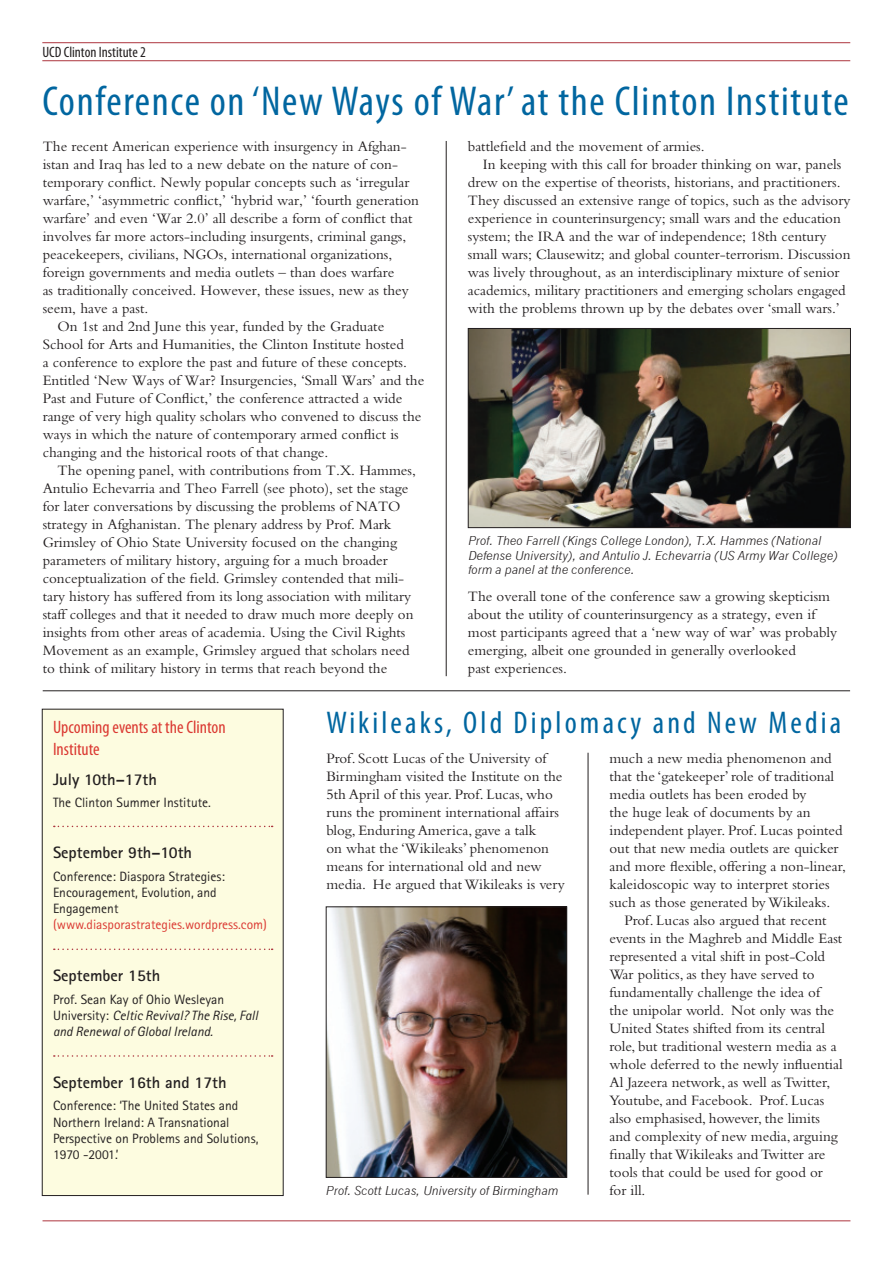
<style>
.page{position:relative;width:893px;height:1263px;background:#fff}
.page>*{position:absolute;margin:0;border:0;box-sizing:border-box;transform-origin:0 0}
.t1{font:condensed 42px "Myriad Pro";letter-spacing:.03em;color:#0166a0}
.t2{font:condensed 31.5px "Myriad Pro";color:#0166a0}
.t3{font:condensed 18px/21px "Myriad Pro";color:#db3932}
.t4{font:700 16.5px "Rotis Sans Serif";color:#231f20}
.t5{font:15px/18px "Bembo";color:#231f20}
.t6{font:condensed 15px "Myriad Pro";color:#231f20}
.t7{font:13.5px/16.2px "Rotis Sans Serif";color:#231f20}
.t8{font:italic 13.5px/16.2px "Rotis Sans Serif";color:#231f20}
.t9{font:13.5px "Rotis Sans Serif";color:#db3932}
.t10{font:italic 12px/14.4px "News Gothic";color:#231f20}
.s1{font-style:normal}
</style>
<div class="page">
<div style="left:42px;top:709px;width:241px;height:486px;background:#fdfce0"></div>
<hr style="left:42px;top:42px;width:808px;height:1px;background:#ad353e">
<hr style="left:42px;top:60px;width:808px;height:1px;background:#ad353e">
<hr style="left:43px;top:1220px;width:807px;height:1px;background:#ad353e">
<div style="left:42px;top:709px;width:241px;height:487px;border:1px solid #231f20"></div>
<hr style="left:43px;top:690px;width:807px;height:1px;background:#231f20">
<hr style="left:446px;top:141px;width:1px;height:535px;background:#231f20">
<hr style="left:588px;top:753px;width:1px;height:442px;background:#231f20">
<img style="left:470px;top:330px;width:379px;height:196px">
<div style="left:468px;top:328px;width:383px;height:200px;border:1px solid #231f20"></div>
<svg style="left:54px;top:826px;width:219px;height:1px"></svg>
<svg style="left:54px;top:948px;width:219px;height:2px"></svg>
<svg style="left:54px;top:1055px;width:219px;height:2px"></svg>
<img style="left:328px;top:909px;width:237px;height:266px">
<div style="left:326px;top:907px;width:241px;height:270px;border:1px solid #231f20"></div>
<p class="t6" style="left:42px;top:43px;width:105px">UCD Clinton Institute 2</p>
<h1 class="t1" style="left:42px;top:75px;width:808px">Co n f e re n c e o n ‘N e w Way s o f Wa r ’ at t h e C l i n t o n I n s t it u t e</h1>
<p class="t5" style="left:43px;top:137px;width:378px">The recent American experience with insurgency in Afghan&shy;istan and Iraq has led to a new debate on the nature of con&shy;temporary conflict. Newly popular concepts such as ‘irregular warfare,’ ‘asymmetric conflict,’ ‘hybrid war,’ ‘fourth generation warfare’ and even ‘War 2.0’ all describe a form of conflict that involves far more actors-including insurgents, criminal gangs, peacekeepers, civilians, NGOs, international organizations, foreign governments and media outlets – than does warfare<br>as traditionally conceived. However, these issues, new as they seem, have a past.</p>
<p class="t5" style="left:43px;top:317px;width:383px;text-indent:15px">On 1st and 2nd June this year, funded by the Graduate School for Arts and Humanities, the Clinton Institute hosted<br>a conference to explore the past and future of these concepts.<br>Entitled ‘New Ways of War? Insurgencies, ‘Small Wars’ and the Past and Future of Conflict,’ the conference attracted a wide range of very high quality scholars who convened to discuss the ways in which the nature of contemporary armed conflict is changing and the historical roots of that change.</p>
<p class="t5" style="left:43px;top:461px;width:375px;text-indent:15px">The opening panel, with contributions from T.X. Hammes, Antulio Echevarria and Theo Farrell (see photo), set the stage for later conversations by discussing the problems of NATO strategy in Afghanistan. The plenary address by Prof. Mark Grimsley of Ohio State University focused on the changing parameters of military history, arguing for a much broader conceptualization of the field. Grimsley contended that mili&shy;tary history has suffered from its long association with military staff colleges and that it needed to draw much more deeply on insights from other areas of academia. Using the Civil Rights Movement as an example, Grimsley argued that scholars need to think of military history in terms that reach beyond the</p>
<p class="t5" style="left:468px;top:137px;width:238px">battlefield and the movement of armies.</p>
<p class="t5" style="left:468px;top:155px;width:384px;text-indent:15px">In keeping with this call for broader thinking on war, panels drew on the expertise of theorists, historians, and practitioners.<br>They discussed an extensive range of topics, such as the advisory experience in counterinsurgency; small wars and the education system; the IRA and the war of independence; 18th century small wars; Clausewitz; and global counter-terrorism. Discussion was lively throughout, as an interdisciplinary mixture of senior academics, military practitioners and emerging scholars engaged with the problems thrown up by the debates over ‘small wars.’</p>
<p class="t10" style="left:468px;top:533px;width:371px">Prof. Theo Farrell (Kings College London), T.X. Hammes (National<br>Defense University), and Antulio J. Echevarria (US Army War College) form a panel at the conference.</p>
<p class="t5" style="left:468px;top:587px;width:371px">The overall tone of the conference saw a growing skepticism about the utility of counterinsurgency as a strategy, even if most participants agreed that a ‘new way of war’ was probably emerging, albeit one grounded in generally overlooked<br>past experiences.</p>
<p class="t3" style="left:53px;top:717px;width:174px">Upcoming events at the Clinton<br>Institute</p>
<p class="t4" style="left:53px;top:769px;width:105px">July 10th–17th</p>
<p class="t7" style="left:53px;top:794px;width:159px">The Clinton Summer Institute.</p>
<p class="t4" style="left:53px;top:842px;width:141px">September 9th–10th</p>
<p class="t7" style="left:53px;top:868px;width:173px">Conference: Diaspora Strategies:<br>Encouragement, Evolution, and<br>Engagement</p>
<p class="t9" style="left:53px;top:917px;width:215px">(www.diasporastrategies.wordpress.com)</p>
<p class="t4" style="left:53px;top:965px;width:109px">September 15th</p>
<p class="t8" style="left:53px;top:991px;width:206px"><span class="s1">Prof. Sean Kay of Ohio Wesleyan<br>University:</span> Celtic Revival? The Rise, Fall and Renewal of Global Ireland.</p>
<p class="t4" style="left:53px;top:1072px;width:175px">September 16th and 17th</p>
<p class="t7" style="left:53px;top:1097px;width:207px">Conference: ‘The United States and<br>Northern Ireland: A Transnational<br>Perspective on Problems and Solutions,<br>1970 -2001.’</p>
<h1 class="t2" style="left:326px;top:703px;width:516px">W i k i l e a k s , O l d D i p l o m a c y a n d N e w M e d i a</h1>
<p class="t5" style="left:326px;top:749px;width:240px">Prof. Scott Lucas of the University of Birmingham visited the Institute on the 5th April of this year. Prof. Lucas, who runs the prominent international affairs blog, Enduring America, gave a talk<br>on what the ‘Wikileaks’ phenomenon means for international old and new media. He argued that Wikileaks is very</p>
<p class="t5" style="left:609px;top:749px;width:238px">much a new media phenomenon and that the ‘gatekeeper’ role of traditional media outlets has been eroded by<br>the huge leak of documents by an independent player. Prof. Lucas pointed out that new media outlets are quicker and more flexible, offering a non-linear, kaleidoscopic way to interpret stories such as those generated by Wikileaks.</p>
<p class="t5" style="left:609px;top:911px;width:235px;text-indent:15px">Prof. Lucas also argued that recent events in the Maghreb and Middle East represented a vital shift in post-Cold War politics, as they have served to fundamentally challenge the idea of<br>the unipolar world. Not only was the United States shifted from its central role, but traditional western media as a whole deferred to the newly influential Al Jazeera network, as well as Twitter, Youtube, and Facebook. Prof. Lucas also emphasised, however, the limits and complexity of new media, arguing finally that Wikileaks and Twitter are tools that could be used for good or for ill.</p>
<p class="t10" style="left:326px;top:1183px;width:234px">Prof. Scott Lucas, University of Birmingham</p>
</div>
